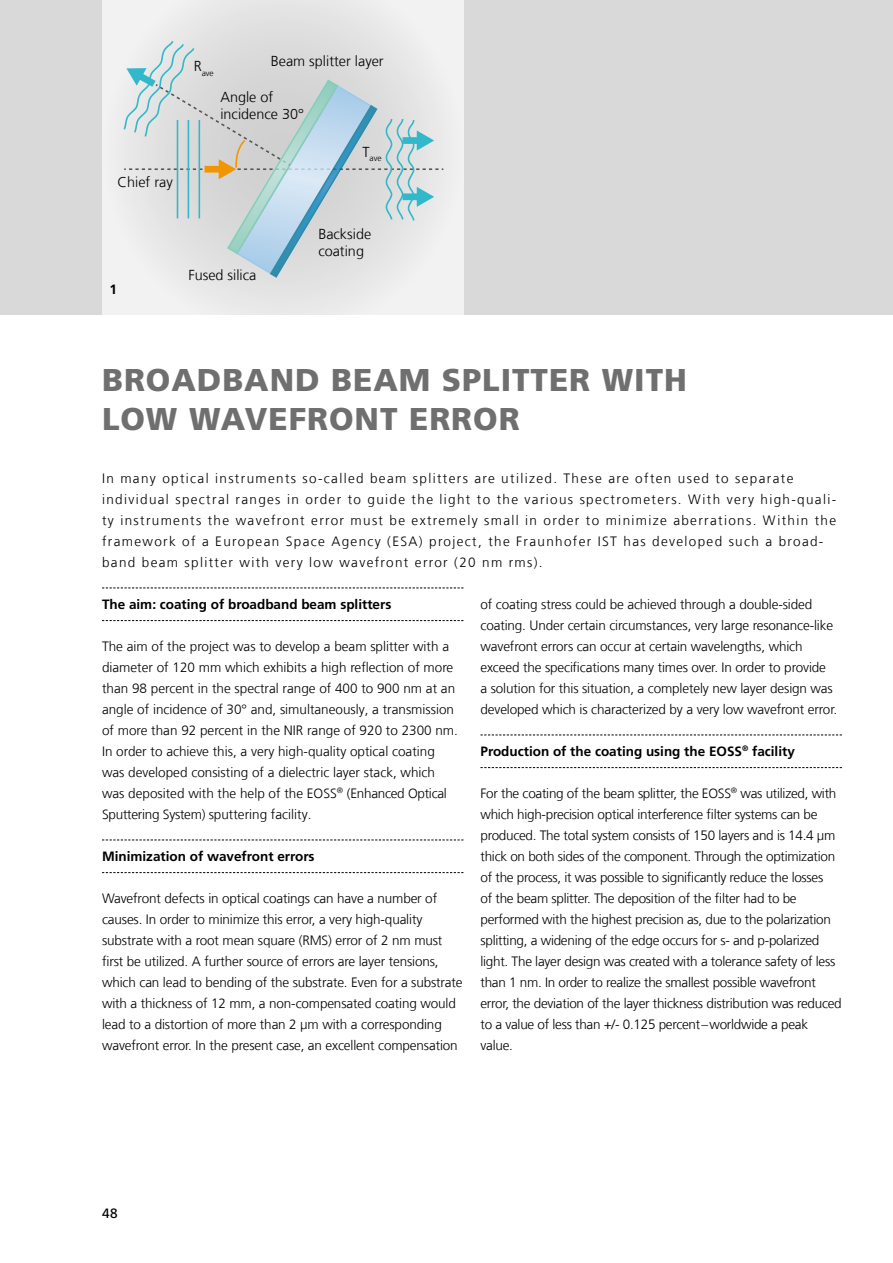
<style>
.page{position:relative;width:893px;height:1263px;background:#fff}
.page>*{position:absolute;margin:0;border:0;box-sizing:border-box;transform-origin:0 0}
.t1{font:900 31.5px/39px "Frutiger LT Com";letter-spacing:.03em;color:#706f6f}
.t2{font:300 14.4px/17.2px "Frutiger LT Com";color:#000}
.t3{font:300 13.5px/21px "Frutiger LT Com";letter-spacing:-.01em;color:#000}
.t4{font:300 13.5px/21px "Frutiger LT Com";letter-spacing:.1em;color:#000}
.t5{font:700 13.5px "Frutiger LT Com";color:#000}
.t6{font:13.5px "Frutiger LT Com";color:#000}
.t7{font:300 8.4px "Frutiger LT Com";color:#000}
</style>
<div class="page">
<div style="left:0;top:0;width:893px;height:315px;background:#d9d9d9"></div>
<div style="left:102px;top:0;width:361px;height:315px;background:linear-gradient(to right,#ebebeb,#ebebeb)"></div>
<svg style="left:122px;top:39px;width:321px;height:239px"></svg>
<svg style="left:102px;top:587px;width:361px;height:1px"></svg>
<svg style="left:102px;top:620px;width:361px;height:1px"></svg>
<svg style="left:102px;top:839px;width:361px;height:1px"></svg>
<svg style="left:102px;top:872px;width:361px;height:1px"></svg>
<svg style="left:480px;top:734px;width:362px;height:1px"></svg>
<svg style="left:480px;top:767px;width:362px;height:1px"></svg>
<p class="t7" style="left:194px;top:68px;width:22px"><sup>R</sup>ave</p>
<p class="t2" style="left:271px;top:52px;width:114px">Beam splitter layer</p>
<p class="t2" style="left:118px;top:173px;width:57px">Chief ray</p>
<p class="t5" style="left:110px;top:281px;width:9px">1</p>
<p class="t2" style="left:220px;top:88px;width:85px">Angle of incidence 30°</p>
<p class="t7" style="left:362px;top:153px;width:21px"><sup>T</sup>ave</p>
<p class="t2" style="left:188px;top:266px;width:70px">Fused silica</p>
<p class="t2" style="left:318px;top:226px;width:54px">Backside coating</p>
<p class="t1" style="left:102px;top:360px;width:586px">BROADBAND BEAM SPLITTER WITH<br>LOW WAVEFRONT ERROR</p>
<p class="t4" style="left:102px;top:468px;width:736px">In many optical instruments so-called beam splitters are utilized. These are often used to separate individual spectral ranges in order to guide the light to the various spectrometers. With very high-quali&shy;ty instruments the wavefront error must be extremely small in order to minimize aberrations. Within the framework of a European Space Agency (ESA) project, the Fraunhofer IST has developed such a broad&shy;band beam splitter with very low wavefront error (20 nm rms).</p>
<p class="t5" style="left:102px;top:596px;width:291px">The aim: coating of broadband beam splitters</p>
<p class="t3" style="left:102px;top:636px;width:357px">The aim of the project was to develop a beam splitter with a diameter of 120 mm which exhibits a high reflection of more than 98 percent in the spectral range of 400 to 900 nm at an angle of incidence of 30° and, simultaneously, a transmission of more than 92 percent in the NIR range of 920 to 2300 nm.<br>In order to achieve this, a very high-quality optical coating was developed consisting of a dielectric layer stack, which was deposited with the help of the EOSS<sup>®</sup> (Enhanced Optical Sputtering System) sputtering facility.</p>
<p class="t5" style="left:102px;top:848px;width:214px">Minimization of wavefront errors</p>
<p class="t3" style="left:102px;top:888px;width:362px">Wavefront defects in optical coatings can have a number of causes. In order to minimize this error, a very high-quality substrate with a root mean square (RMS) error of 2 nm must first be utilized. A further source of errors are layer tensions, which can lead to bending of the substrate. Even for a substrate with a thickness of 12 mm, a non-compensated coating would lead to a distortion of more than 2 µm with a corresponding wavefront error. In the present case, an excellent compensation</p>
<p class="t3" style="left:480px;top:594px;width:358px">of coating stress could be achieved through a double-sided coating. Under certain circumstances, very large resonance-like wavefront errors can occur at certain wavelengths, which exceed the specifications many times over. In order to provide<br>a solution for this situation, a completely new layer design was developed which is characterized by a very low wavefront error.</p>
<p class="t5" style="left:480px;top:743px;width:316px">Production of the coating using the EOSS<sup>®</sup> facility</p>
<p class="t3" style="left:480px;top:783px;width:363px">For the coating of the beam splitter, the EOSS<sup>®</sup> was utilized, with which high-precision optical interference filter systems can be produced. The total system consists of 150 layers and is 14.4 µm thick on both sides of the component. Through the optimization of the process, it was possible to significantly reduce the losses<br>of the beam splitter. The deposition of the filter had to be performed with the highest precision as, due to the polarization splitting, a widening of the edge occurs for s- and p-polarized light. The layer design was created with a tolerance safety of less than 1 nm. In order to realize the smallest possible wavefront error, the deviation of the layer thickness distribution was reduced to a value of less than +/- 0.125 percent–worldwide a peak value.</p>
<p class="t6" style="left:102px;top:1205px;width:17px">48</p>
</div>
